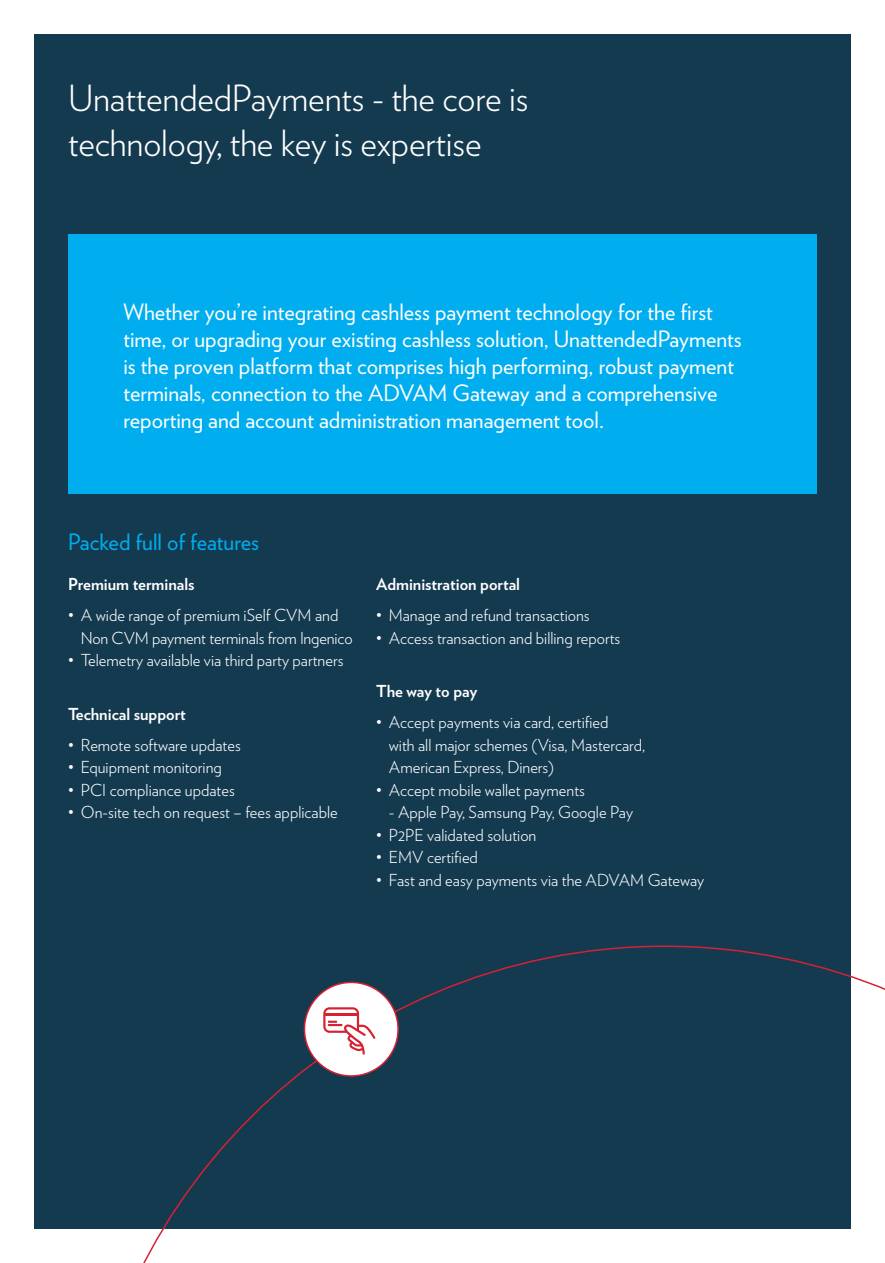
<style>
.page{position:relative;width:885px;height:1263px;background:#fff}
.page>*{position:absolute;margin:0;border:0;box-sizing:border-box;transform-origin:0 0}
.t1{font:300 36px/45px "Verlag";letter-spacing:-.005em;color:#fff}
.t2{font:22.5px/27px "Verlag";color:#fff}
.t3{font:22.5px "Verlag";color:#00aeef}
.t4{font:300 16.5px/22.5px "Verlag";color:#fff}
.t5{font:700 16.5px "Verlag";color:#fff}
</style>
<div class="page">
<div style="left:34px;top:34px;width:816px;height:1195px;background:#143a50"></div>
<div style="left:68px;top:234px;width:748px;height:259px;background:#00aeef"></div>
<svg style="left:143px;top:945px;width:741px;height:318px"></svg>
<div style="left:304px;top:982px;width:94px;height:94px;background:#fff;border-radius:50%"></div>
<div style="left:304px;top:982px;width:95px;height:95px;border:2px solid #d62132;border-radius:50%"></div>
<svg style="left:323px;top:1007px;width:52px;height:47px"></svg>
<p class="t1" style="left:68px;top:74px;width:462px">UnattendedPayments - the core is technology, the key is expertise</p>
<p class="t2" style="left:123px;top:297px;width:619px">Whether you’re integrating cashless payment technology for the first time, or upgrading your existing cashless solution, UnattendedPayments is the proven platform that comprises high performing, robust payment terminals, connection to the ADVAM Gateway and a comprehensive reporting and account administration management tool.</p>
<p class="t3" style="left:68px;top:525px;width:192px">Packed full of features</p>
<p class="t5" style="left:68px;top:571px;width:128px">Premium terminals</p>
<p class="t4" style="left:81px;top:603px;width:273px;text-indent:-13px">• A wide range of premium iSelf CVM and<br>Non CVM payment terminals from Ingenico</p>
<p class="t4" style="left:68px;top:648px;width:277px">• Telemetry available via third party partners</p>
<p class="t5" style="left:68px;top:701px;width:119px">Technical support</p>
<p class="t4" style="left:68px;top:732px;width:174px">• Remote software updates</p>
<p class="t4" style="left:68px;top:755px;width:155px">• Equipment monitoring</p>
<p class="t4" style="left:68px;top:777px;width:168px">• PCI compliance updates</p>
<p class="t4" style="left:68px;top:800px;width:271px">• On-site tech on request – fees applicable</p>
<p class="t5" style="left:376px;top:571px;width:145px">Administration portal</p>
<p class="t4" style="left:376px;top:603px;width:215px">• Manage and refund transactions</p>
<p class="t4" style="left:376px;top:625px;width:246px">• Access transaction and billing reports</p>
<p class="t5" style="left:376px;top:678px;width:103px">The way to pay</p>
<p class="t4" style="left:389px;top:710px;width:257px;text-indent:-13px">• Accept payments via card, certified<br>with all major schemes (Visa, Mastercard,<br>American Express, Diners)</p>
<p class="t4" style="left:376px;top:777px;width:210px">• Accept mobile wallet payments</p>
<p class="t4" style="left:389px;top:800px;width:246px">- Apple Pay, Samsung Pay, Google Pay</p>
<p class="t4" style="left:376px;top:822px;width:162px">• P2PE validated solution</p>
<p class="t4" style="left:376px;top:845px;width:103px">• EMV certified</p>
<p class="t4" style="left:376px;top:867px;width:330px">• Fast and easy payments via the ADVAM Gateway</p>
</div>
